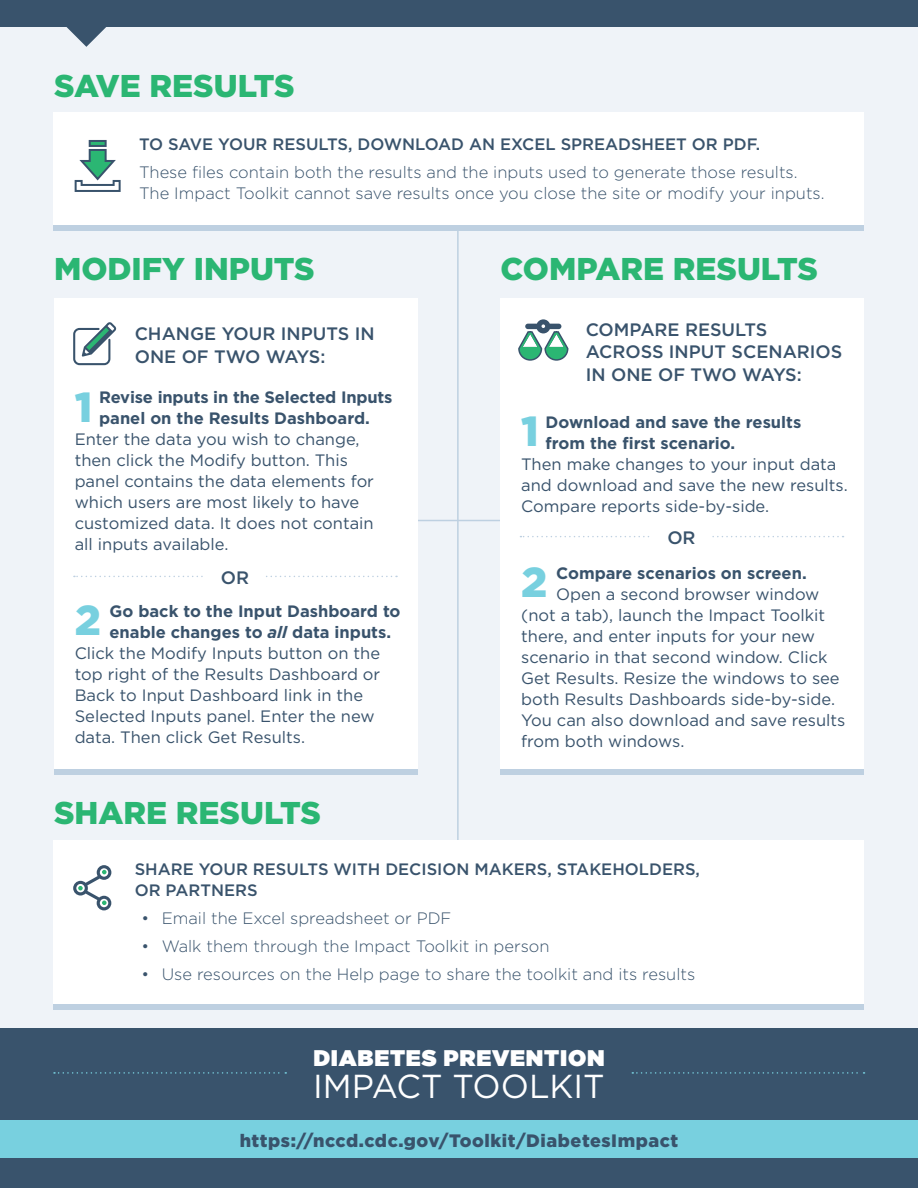
<style>
.page{position:relative;width:918px;height:1188px;background:#eff3f8}
.page>*{position:absolute;margin:0;border:0;box-sizing:border-box;transform-origin:0 0}
.t1{font:900 42px "Gotham";color:#78d0df}
.t2{font:33.15px "Gotham";color:#fff}
.t3{font:900 31.5px "Gotham";color:#2bb673}
.t4{font:22.5px "Gotham Ultra";letter-spacing:.035em;color:#fff}
.t5{font:500 18px/22.5px "Gotham";color:#39536c}
.t6{font:900 18px "Gotham";letter-spacing:.03em;color:#39536c}
.t7{font:16.5px "Gotham";color:#39536c}
.t8{font:300 16.5px/21px "Gotham";color:#39536c}
.t9{font:700 16.5px "Gotham";color:#39536c}
.t10{font:500 16.5px/21px "Gotham";color:#39536c}
.s1{font-style:italic}
</style>
<div class="page">
<svg style="left:67px;top:27px;width:39px;height:20px"></svg>
<div style="left:0;top:0;width:918px;height:27px;background:#39536c"></div>
<div style="left:0;top:1029px;width:918px;height:159px;background:#39536c"></div>
<div style="left:0;top:1121px;width:918px;height:37px;background:#78d0df"></div>
<svg style="left:54px;top:1072px;width:232px;height:2px"></svg>
<svg style="left:632px;top:1072px;width:233px;height:2px"></svg>
<hr style="left:383px;top:520px;width:206px;height:1px;background:#bed0e1">
<hr style="left:457px;top:216px;width:2px;height:628px;background:#bed0e1">
<div style="left:54px;top:112px;width:810px;height:116px;background:#fff"></div>
<div style="left:54px;top:225px;width:810px;height:6px;background:#bed0e1"></div>
<svg style="left:89px;top:140px;width:18px;height:7px"></svg>
<svg style="left:74px;top:149px;width:47px;height:43px"></svg>
<div style="left:54px;top:298px;width:364px;height:471px;background:#fff"></div>
<div style="left:54px;top:769px;width:364px;height:6px;background:#bed0e1"></div>
<div style="left:500px;top:298px;width:364px;height:471px;background:#fff"></div>
<div style="left:500px;top:769px;width:364px;height:6px;background:#bed0e1"></div>
<svg style="left:73px;top:322px;width:43px;height:43px"></svg>
<svg style="left:74px;top:576px;width:323px;height:1px"></svg>
<div style="left:205px;top:551px;width:60px;height:51px;background:#fff"></div>
<svg style="left:520px;top:536px;width:324px;height:1px"></svg>
<div style="left:652px;top:506px;width:59px;height:61px;background:#fff"></div>
<svg style="left:518px;top:319px;width:51px;height:42px"></svg>
<div style="left:54px;top:840px;width:810px;height:164px;background:#fff"></div>
<div style="left:54px;top:1004px;width:810px;height:6px;background:#bed0e1"></div>
<svg style="left:73px;top:865px;width:38px;height:45px"></svg>
<h2 class="t3" style="left:54px;top:67px;width:242px">SAVE RESULTS</h2>
<h3 class="t10" style="left:139px;top:133px;width:623px">TO SAVE YOUR RESULTS, DOWNLOAD AN EXCEL SPREADSHEET OR PDF.</h3>
<p class="t8" style="left:139px;top:161px;width:687px">These files contain both the results and the inputs used to generate those results.<br>The Impact Toolkit cannot save results once you close the site or modify your inputs.</p>
<h2 class="t3" style="left:54px;top:251px;width:262px">MODIFY INPUTS</h2>
<h2 class="t3" style="left:501px;top:251px;width:319px">COMPARE RESULTS</h2>
<h3 class="t5" style="left:135px;top:322px;width:241px">CHANGE YOUR INPUTS IN<br>ONE OF TWO WAYS:</h3>
<h3 class="t5" style="left:586px;top:318px;width:258px">COMPARE RESULTS<br>ACROSS INPUT SCENARIOS<br>IN ONE OF TWO WAYS:</h3>
<p class="t1" style="left:75px;top:383px;width:19px">1</p>
<p class="t9" style="left:99px;top:387px;width:295px">Revise inputs in the Selected Inputs</p>
<p class="t9" style="left:99px;top:408px;width:272px">panel on the Results Dashboard.</p>
<p class="t7" style="left:75px;top:430px;width:287px">Enter the data you wish to change,</p>
<p class="t7" style="left:75px;top:451px;width:275px">then click the Modify button. This</p>
<p class="t7" style="left:75px;top:472px;width:301px">panel contains the data elements for</p>
<p class="t7" style="left:75px;top:493px;width:286px">which users are most likely to have</p>
<p class="t7" style="left:75px;top:514px;width:301px">customized data. It does not contain</p>
<p class="t7" style="left:75px;top:535px;width:155px">all inputs available.</p>
<p class="t5" style="left:221px;top:566px;width:30px">OR</p>
<p class="t1" style="left:75px;top:595px;width:28px">2</p>
<p class="t9" style="left:110px;top:601px;width:293px">Go back to the Input Dashboard to</p>
<p class="t9" style="left:110px;top:622px;width:283px">enable changes to <span class="s1">all</span> data inputs.</p>
<p class="t7" style="left:75px;top:644px;width:307px">Click the Modify Inputs button on the</p>
<p class="t7" style="left:75px;top:665px;width:307px">top right of the Results Dashboard or</p>
<p class="t7" style="left:75px;top:686px;width:290px">Back to Input Dashboard link in the</p>
<p class="t7" style="left:75px;top:707px;width:301px">Selected Inputs panel. Enter the new</p>
<p class="t7" style="left:75px;top:728px;width:232px">data. Then click Get Results.</p>
<h2 class="t3" style="left:54px;top:794px;width:269px">SHARE RESULTS</h2>
<p class="t1" style="left:521px;top:407px;width:19px">1</p>
<p class="t9" style="left:546px;top:412px;width:257px">Download and save the results</p>
<p class="t9" style="left:546px;top:433px;width:191px">from the first scenario.</p>
<p class="t7" style="left:521px;top:455px;width:317px">Then make changes to your input data</p>
<p class="t7" style="left:521px;top:476px;width:328px">and download and save the new results.</p>
<p class="t7" style="left:521px;top:497px;width:250px">Compare reports side-by-side.</p>
<p class="t5" style="left:667px;top:526px;width:30px">OR</p>
<p class="t1" style="left:521px;top:558px;width:28px">2</p>
<p class="t9" style="left:556px;top:564px;width:252px">Compare scenarios on screen.</p>
<p class="t7" style="left:556px;top:585px;width:265px">Open a second browser window</p>
<p class="t7" style="left:521px;top:606px;width:305px">(not a tab), launch the Impact Toolkit</p>
<p class="t7" style="left:521px;top:627px;width:295px">there, and enter inputs for your new</p>
<p class="t7" style="left:521px;top:648px;width:308px">scenario in that second window. Click</p>
<p class="t7" style="left:521px;top:669px;width:320px">Get Results. Resize the windows to see</p>
<p class="t7" style="left:521px;top:690px;width:315px">both Results Dashboards side-by-side.</p>
<p class="t7" style="left:521px;top:711px;width:326px">You can also download and save results</p>
<p class="t7" style="left:521px;top:732px;width:165px">from both windows.</p>
<h3 class="t10" style="left:135px;top:859px;width:567px">SHARE YOUR RESULTS WITH DECISION MAKERS, STAKEHOLDERS,<br>OR PARTNERS</h3>
<p class="t8" style="left:141px;top:908px;width:311px">• Email the Excel spreadsheet or PDF</p>
<p class="t8" style="left:141px;top:935px;width:410px">• Walk them through the Impact Toolkit in person</p>
<p class="t8" style="left:141px;top:963px;width:555px">• Use resources on the Help page to share the toolkit and its results</p>
<p class="t4" style="left:313px;top:1045px;width:293px">DIABETES PREVENTION</p>
<p class="t2" style="left:313px;top:1068px;width:293px">IMPACT TOOLKIT</p>
<p class="t6" style="left:240px;top:1130px;width:440px">https://nccd.cdc.gov/Toolkit/DiabetesImpact</p>
</div>
